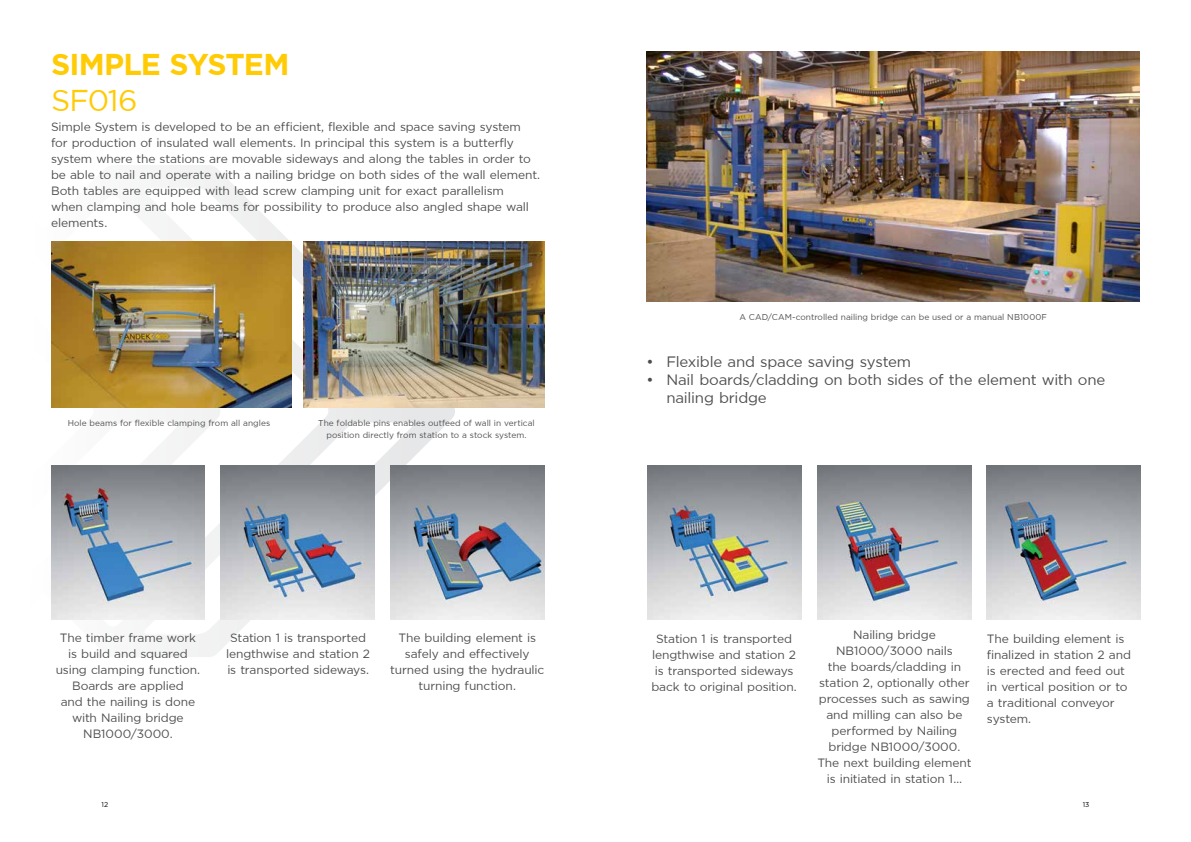
<style>
.page{position:relative;width:1191px;height:842px;background:#fff}
.page>*{position:absolute;margin:0;border:0;box-sizing:border-box;transform-origin:0 0}
.t1{font:700 30px "Gotham";letter-spacing:-.03em;color:#ffcb05}
.t2{font:30px "Gotham";letter-spacing:-.035em;color:#ffcb05}
.t3{font:15px/18px "Gotham";letter-spacing:-.015em;color:#4d4d4f}
.t4{font:12px/16px "Gotham";letter-spacing:-.015em;color:#4d4d4f;text-align:center}
.t5{font:8.5px/12px "Gotham";letter-spacing:.005em;color:#4d4d4f;text-align:center}
.t6{font:7px "Gotham";color:#000}
</style>
<div class="page">
<svg style="left:51px;top:165px;width:404px;height:492px"></svg>
<img style="left:51px;top:466px;width:154px;height:154px">
<img style="left:221px;top:466px;width:154px;height:154px">
<img style="left:390px;top:466px;width:154px;height:154px">
<img style="left:987px;top:466px;width:153px;height:154px">
<img style="left:817px;top:466px;width:154px;height:154px">
<img style="left:648px;top:466px;width:153px;height:154px">
<img style="left:51px;top:242px;width:241px;height:166px">
<img style="left:646px;top:51px;width:494px;height:251px">
<img style="left:304px;top:242px;width:240px;height:166px">
<h1 class="t1" style="left:51px;top:47px;width:240px">SIMPLE SYSTEM</h1>
<h1 class="t2" style="left:51px;top:84px;width:88px">SF016</h1>
<p class="t4" style="left:51px;top:119px;width:490px;text-align:left">Simple System is developed to be an efficient, flexible and space saving system for production of insulated wall elements. In principal this system is a butterfly system where the stations are movable sideways and along the tables in order to be able to nail and operate with a nailing bridge on both sides of the wall element.<br>Both tables are equipped with lead screw clamping unit for exact parallelism<br>when clamping and hole beams for possibility to produce also angled shape wall elements.</p>
<p class="t5" style="left:68px;top:417px;width:204px">Hole beams for flexible clamping from all angles</p>
<p class="t5" style="left:318px;top:417px;width:218px">The foldable pins enables outfeed of wall in vertical position directly from station to a stock system.</p>
<p class="t5" style="left:739px;top:311px;width:309px">A CAD/CAM-controlled nailing bridge can be used or a manual NB1000F</p>
<p class="t3" style="left:646px;top:352px;width:266px">• Flexible and space saving system</p>
<p class="t3" style="left:666px;top:370px;width:440px;text-indent:-20px">• Nail boards/cladding on both sides of the element with one nailing bridge</p>
<p class="t4" style="left:817px;top:626px;width:156px">Nailing bridge<br>NB1000/3000 nails<br>the boards/cladding in station 2, optionally other processes such as sawing and milling can also be performed by Nailing bridge NB1000/3000.<br>The next building element is initiated in station 1…</p>
<p class="t4" style="left:56px;top:630px;width:146px">The timber frame work is build and squared using clamping function.<br>Boards are applied<br>and the nailing is done with Nailing bridge<br>NB1000/3000.</p>
<p class="t4" style="left:226px;top:630px;width:145px">Station 1 is transported lengthwise and station 2 is transported sideways.</p>
<p class="t4" style="left:390px;top:630px;width:156px">The building element is safely and effectively turned using the hydraulic turning function.</p>
<p class="t4" style="left:987px;top:631px;width:146px;text-align:left">The building element is finalized in station 2 and is erected and feed out in vertical position or to a traditional conveyor system.</p>
<p class="t4" style="left:651px;top:631px;width:147px">Station 1 is transported lengthwise and station 2 is transported sideways back to original position.</p>
<p class="t6" style="left:102px;top:801px;width:8px">12</p>
<p class="t6" style="left:1082px;top:801px;width:8px">13</p>
</div>
